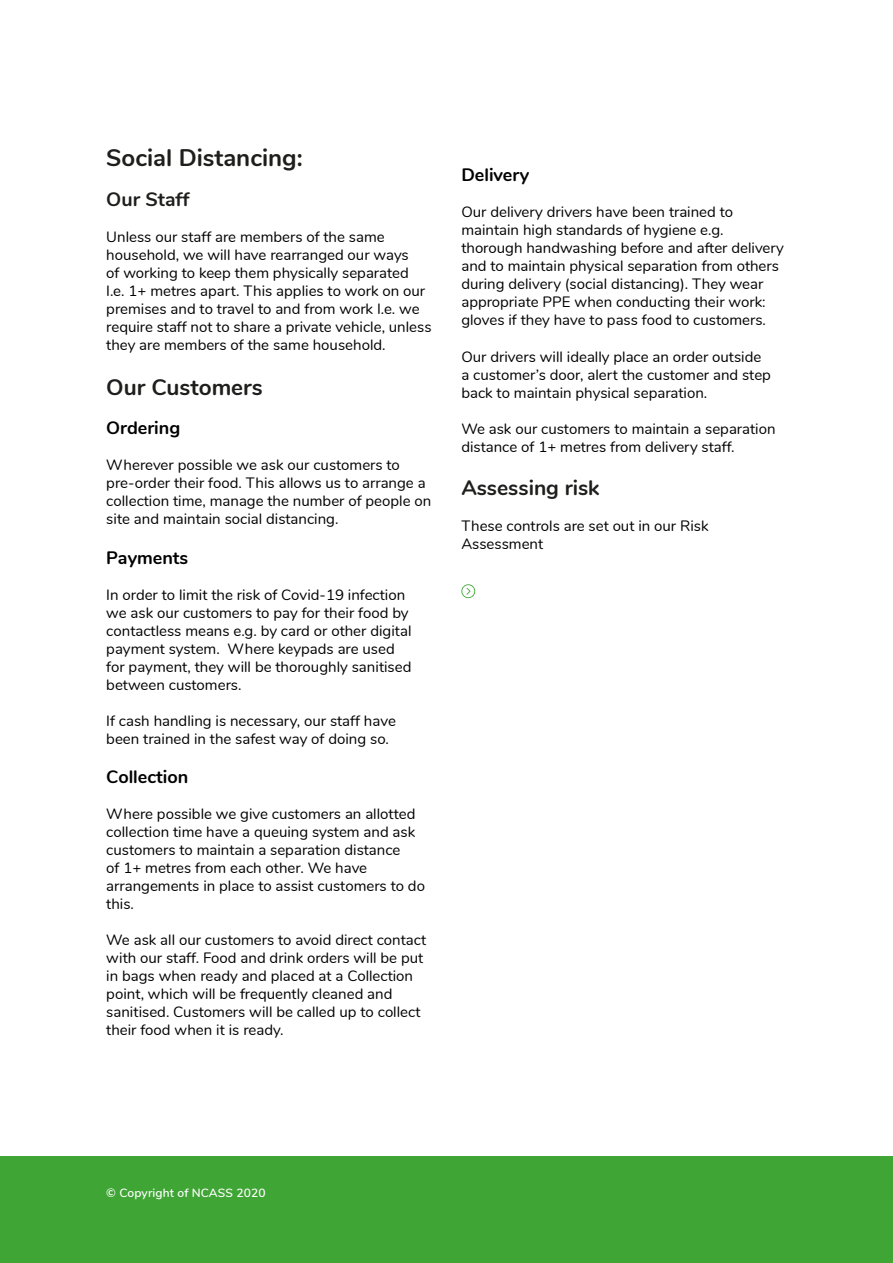
<style>
.page{position:relative;width:893px;height:1263px;background:#fff}
.page>*{position:absolute;margin:0;border:0;box-sizing:border-box;transform-origin:0 0}
.t1{font:700 24px "Nunito";color:#1e1e1c}
.t2{font:700 22.5px "Nunito";color:#1e1e1c}
.t3{font:700 21px "Nunito";color:#1e1e1c}
.t4{font:700 19.5px "Nunito";color:#1e1e1c}
.t5{font:700 18px "Nunito";color:#000}
.t6{font:15px/18px "Nunito";color:#000}
.t7{font:600 12px "Nunito";letter-spacing:.01em;color:#fff}
</style>
<div class="page">
<div style="left:0;top:1157px;width:893px;height:106px;background:#3fa535"></div>
<svg style="left:461px;top:584px;width:14px;height:14px"></svg>
<h1 class="t1" style="left:106px;top:140px;width:198px">Social Distancing:</h1>
<h3 class="t4" style="left:106px;top:184px;width:85px">Our Staff</h3>
<p class="t6" style="left:106px;top:226px;width:327px">Unless our staff are members of the same household, we will have rearranged our ways<br>of working to keep them physically separated<br>I.e. 1+ metres apart. This applies to work on our premises and to travel to and from work I.e. we require staff not to share a private vehicle, unless they are members of the same household.</p>
<h2 class="t2" style="left:106px;top:370px;width:158px">Our Customers</h2>
<p class="t5" style="left:106px;top:415px;width:75px">Ordering</p>
<p class="t6" style="left:106px;top:455px;width:327px">Wherever possible we ask our customers to pre-order their food. This allows us to arrange a collection time, manage the number of people on site and maintain social distancing.</p>
<p class="t5" style="left:106px;top:544px;width:84px">Payments</p>
<p class="t6" style="left:106px;top:585px;width:307px">In order to limit the risk of Covid-19 infection we ask our customers to pay for their food by contactless means e.g. by card or other digital payment system. Where keypads are used for payment, they will be thoroughly sanitised between customers.</p>
<p class="t6" style="left:106px;top:711px;width:291px">If cash handling is necessary, our staff have been trained in the safest way of doing so.</p>
<p class="t5" style="left:106px;top:764px;width:84px">Collection</p>
<p class="t6" style="left:106px;top:804px;width:320px">Where possible we give customers an allotted collection time have a queuing system and ask customers to maintain a separation distance<br>of 1+ metres from each other. We have arrangements in place to assist customers to do this.</p>
<p class="t6" style="left:106px;top:930px;width:321px">We ask all our customers to avoid direct contact with our staff. Food and drink orders will be put in bags when ready and placed at a Collection point, which will be frequently cleaned and sanitised. Customers will be called up to collect their food when it is ready.</p>
<p class="t5" style="left:461px;top:162px;width:70px">Delivery</p>
<p class="t6" style="left:461px;top:202px;width:324px">Our delivery drivers have been trained to maintain high standards of hygiene e.g. thorough handwashing before and after delivery and to maintain physical separation from others during delivery (social distancing). They wear appropriate PPE when conducting their work: gloves if they have to pass food to customers.</p>
<p class="t6" style="left:461px;top:346px;width:311px">Our drivers will ideally place an order outside a customer’s door, alert the customer and step back to maintain physical separation.</p>
<p class="t6" style="left:461px;top:418px;width:316px">We ask our customers to maintain a separation distance of 1+ metres from delivery staff.</p>
<h3 class="t3" style="left:461px;top:472px;width:140px">Assessing risk</h3>
<p class="t6" style="left:461px;top:516px;width:249px">These controls are set out in our Risk<br>Assessment</p>
<p class="t7" style="left:106px;top:1184px;width:161px">© Copyright of NCASS 2020</p>
</div>
